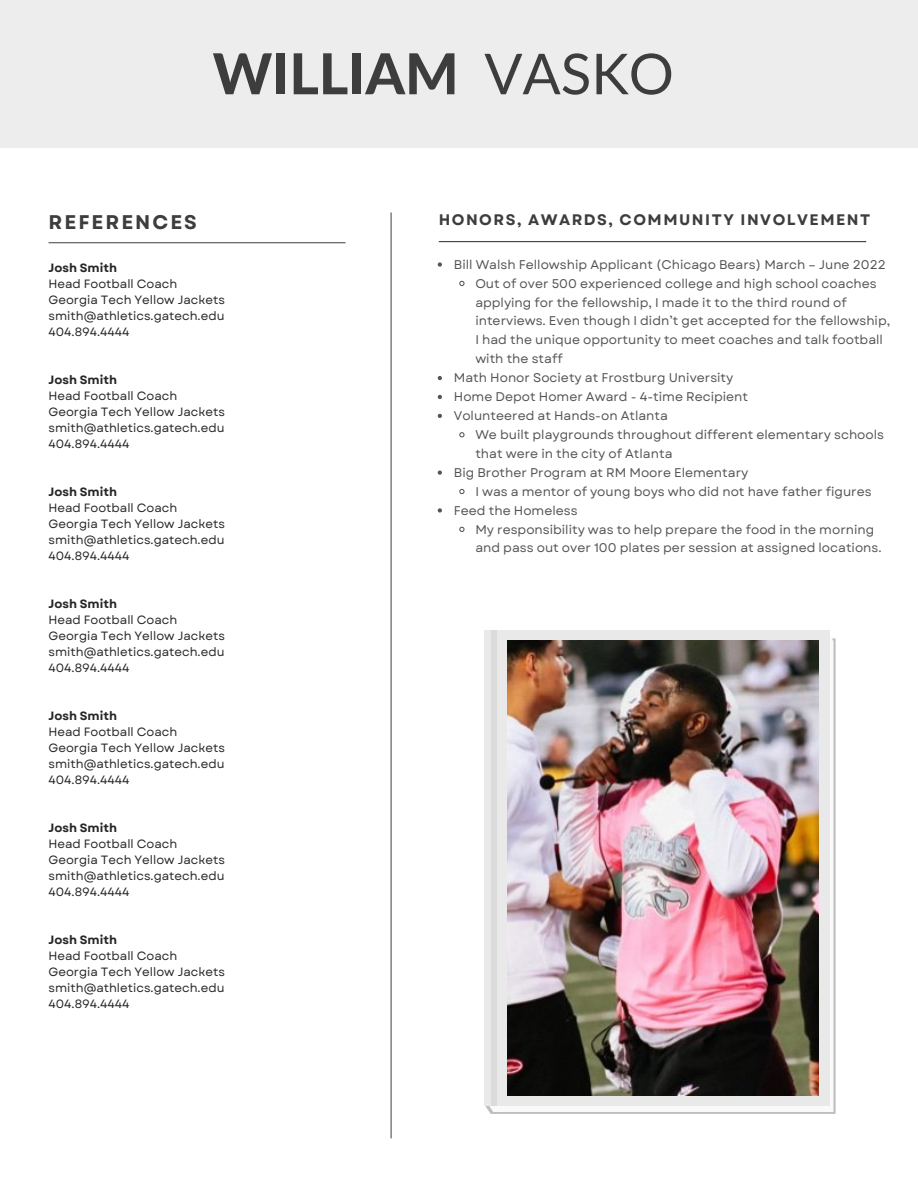
<style>
.page{position:relative;width:918px;height:1188px;background:#fff}
.page>*{position:absolute;margin:0;border:0;box-sizing:border-box;transform-origin:0 0}
.t1{font:800 56.4px "Lato";color:#3d3d3d}
.t2{font:700 19.8px "Garet";letter-spacing:.1em;color:#3d3d3d}
.t3{font:700 15.3px "Garet";letter-spacing:.1em;color:#3d3d3d}
.t4{font:12.6px "Garet";color:#545454}
.t5{font:12px/16px "Garet";color:#272626}
.t6{font:700 12px "Garet";color:#272626}
.s1{font-weight:400}
</style>
<div class="page">
<hr style="left:391px;top:213px;width:1px;height:925px;background:#545454">
<hr style="left:49px;top:242px;width:297px;height:1px;background:#545454">
<div style="left:0;top:0;width:918px;height:147px;background:#ededed"></div>
<hr style="left:439px;top:241px;width:427px;height:1px;background:#3f3f3e">
<div style="left:484px;top:630px;width:345px;height:476px;background:#e9e9e9"></div>
<img style="left:508px;top:640px;width:311px;height:455px">
<hr style="left:492px;top:630px;width:4px;height:476px;background:#dbdbdb">
<svg style="left:438px;top:262px;width:4px;height:5px"></svg>
<svg style="left:459px;top:280px;width:6px;height:6px"></svg>
<svg style="left:438px;top:376px;width:4px;height:4px"></svg>
<svg style="left:438px;top:395px;width:4px;height:4px"></svg>
<svg style="left:438px;top:414px;width:4px;height:4px"></svg>
<svg style="left:459px;top:432px;width:6px;height:6px"></svg>
<svg style="left:438px;top:471px;width:4px;height:4px"></svg>
<svg style="left:459px;top:489px;width:6px;height:6px"></svg>
<svg style="left:438px;top:508px;width:4px;height:5px"></svg>
<svg style="left:459px;top:526px;width:6px;height:6px"></svg>
<h1 class="t1" style="left:213px;top:39px;width:463px">WILLIAM <span class="s1">VASKO</span></h1>
<h2 class="t2" style="left:49px;top:208px;width:150px">REFERENCES</h2>
<p class="t6" style="left:49px;top:259px;width:70px">Josh Smith</p>
<p class="t5" style="left:49px;top:276px;width:178px">Head Football Coach<br>Georgia Tech Yellow Jackets smith@athletics.gatech.edu<br>404.894.4444</p>
<p class="t6" style="left:49px;top:371px;width:70px">Josh Smith</p>
<p class="t5" style="left:49px;top:388px;width:178px">Head Football Coach<br>Georgia Tech Yellow Jackets smith@athletics.gatech.edu<br>404.894.4444</p>
<p class="t6" style="left:49px;top:483px;width:70px">Josh Smith</p>
<p class="t5" style="left:49px;top:500px;width:178px">Head Football Coach<br>Georgia Tech Yellow Jackets smith@athletics.gatech.edu<br>404.894.4444</p>
<p class="t6" style="left:49px;top:595px;width:70px">Josh Smith</p>
<p class="t5" style="left:49px;top:612px;width:178px">Head Football Coach<br>Georgia Tech Yellow Jackets smith@athletics.gatech.edu<br>404.894.4444</p>
<p class="t6" style="left:49px;top:707px;width:70px">Josh Smith</p>
<p class="t5" style="left:49px;top:724px;width:178px">Head Football Coach<br>Georgia Tech Yellow Jackets smith@athletics.gatech.edu<br>404.894.4444</p>
<p class="t6" style="left:49px;top:819px;width:70px">Josh Smith</p>
<p class="t5" style="left:49px;top:836px;width:178px">Head Football Coach<br>Georgia Tech Yellow Jackets smith@athletics.gatech.edu<br>404.894.4444</p>
<p class="t6" style="left:49px;top:931px;width:70px">Josh Smith</p>
<p class="t5" style="left:49px;top:948px;width:178px">Head Football Coach<br>Georgia Tech Yellow Jackets smith@athletics.gatech.edu<br>404.894.4444</p>
<p class="t3" style="left:439px;top:209px;width:433px">HONORS, AWARDS, COMMUNITY INVOLVEMENT</p>
<p class="t4" style="left:454px;top:255px;width:433px">Bill Walsh Fellowship Applicant (Chicago Bears) March – June 2022</p>
<p class="t4" style="left:475px;top:274px;width:403px">Out of over 500 experienced college and high school coaches</p>
<p class="t4" style="left:475px;top:293px;width:373px">applying for the fellowship, I made it to the third round of</p>
<p class="t4" style="left:475px;top:312px;width:416px">interviews. Even though I didn’t get accepted for the fellowship,</p>
<p class="t4" style="left:475px;top:331px;width:409px">I had the unique opportunity to meet coaches and talk football</p>
<p class="t4" style="left:475px;top:350px;width:89px">with the staff</p>
<p class="t4" style="left:454px;top:369px;width:281px">Math Honor Society at Frostburg University</p>
<p class="t4" style="left:454px;top:388px;width:296px">Home Depot Homer Award - 4-time Recipient</p>
<p class="t4" style="left:454px;top:407px;width:216px">Volunteered at Hands-on Atlanta</p>
<p class="t4" style="left:475px;top:426px;width:410px">We built playgrounds throughout different elementary schools</p>
<p class="t4" style="left:475px;top:444px;width:199px">that were in the city of Atlanta</p>
<p class="t4" style="left:454px;top:463px;width:296px">Big Brother Program at RM Moore Elementary</p>
<p class="t4" style="left:475px;top:482px;width:398px">I was a mentor of young boys who did not have father figures</p>
<p class="t4" style="left:454px;top:501px;width:125px">Feed the Homeless</p>
<p class="t4" style="left:475px;top:520px;width:400px">My responsibility was to help prepare the food in the morning</p>
<p class="t4" style="left:475px;top:539px;width:408px">and pass out over 100 plates per session at assigned locations.</p>
</div>
